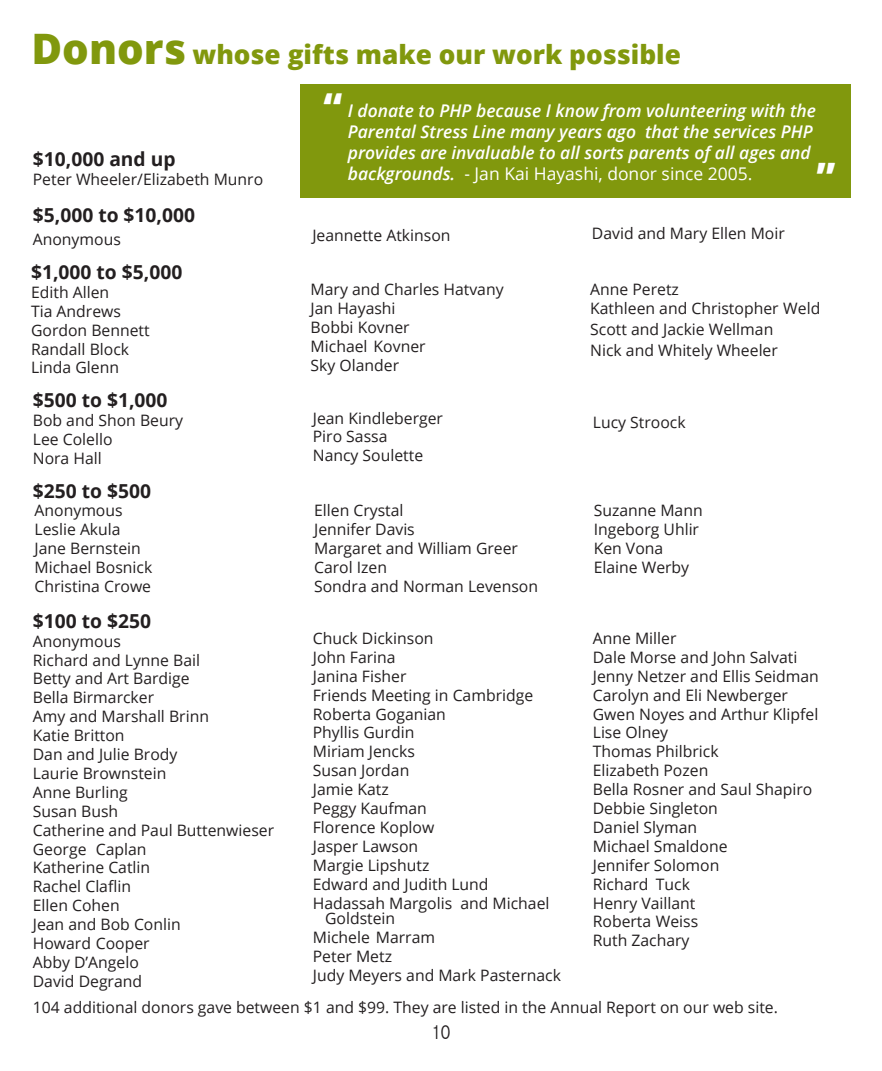
<style>
.page{position:relative;width:882px;height:1071px;background:#fff}
.page>*{position:absolute;margin:0;border:0;box-sizing:border-box;transform-origin:0 0}
.t1{font:800 38.5px "Open Sans";color:#fff}
.t2{font:800 26.25px "Open Sans";color:#81980d}
.t3{font:300 condensed 21px "Abadi";color:#231f20}
.t4{font:700 19.25px "Open Sans";color:#231f20}
.t5{font:italic 600 17.5px/21px "Open Sans";color:#fff}
.t6{font:15.75px/18.9px "Open Sans";color:#231f20}
.s1{font-size:42px}
.s2{font-weight:400;font-style:normal}
</style>
<div class="page">
<div style="left:300px;top:84px;width:550px;height:113px;background:#81980d"></div>
<p class="t2" style="left:32px;top:34px;width:651px"><span class="s1">Donors</span> whose gifts make our work possible</p>
<p class="t1" style="left:323px;top:77px;width:21px">“</p>
<p class="t5" style="left:348px;top:100px;width:470px">I donate to PHP because I know from volunteering with the Parental Stress Line many years ago that the services PHP provides are invaluable to all sorts parents of all ages and backgrounds. <span class="s2">- Jan Kai Hayashi, donor since 2005.</span></p>
<p class="t4" style="left:33px;top:146px;width:144px">$10,000 and up</p>
<p class="t6" style="left:33px;top:170px;width:232px">Peter Wheeler/Elizabeth Munro</p>
<p class="t4" style="left:33px;top:202px;width:164px">$5,000 to $10,000</p>
<p class="t6" style="left:33px;top:230px;width:90px">Anonymous</p>
<p class="t6" style="left:312px;top:226px;width:140px">Jeannette Atkinson</p>
<p class="t6" style="left:592px;top:223px;width:194px">David and Mary Ellen Moir</p>
<p class="t4" style="left:31px;top:258px;width:153px">$1,000 to $5,000</p>
<p class="t6" style="left:31px;top:282px;width:80px">Edith Allen</p>
<p class="t6" style="left:31px;top:301px;width:91px">Tia Andrews</p>
<p class="t6" style="left:31px;top:320px;width:120px">Gordon Bennett</p>
<p class="t6" style="left:31px;top:339px;width:100px">Randall Block<br>Linda Glenn</p>
<p class="t1" style="left:836px;top:189px;width:21px;rotate:-180deg">“</p>
<p class="t6" style="left:311px;top:280px;width:195px">Mary and Charles Hatvany</p>
<p class="t6" style="left:311px;top:299px;width:86px">Jan Hayashi</p>
<p class="t6" style="left:311px;top:317px;width:101px">Bobbi Kovner</p>
<p class="t6" style="left:311px;top:336px;width:117px">Michael Kovner</p>
<p class="t6" style="left:311px;top:355px;width:90px">Sky Olander</p>
<p class="t6" style="left:590px;top:280px;width:90px">Anne Peretz</p>
<p class="t6" style="left:590px;top:299px;width:232px">Kathleen and Christopher Weld</p>
<p class="t6" style="left:590px;top:320px;width:185px">Scott and Jackie Wellman</p>
<p class="t6" style="left:590px;top:341px;width:189px">Nick and Whitely Wheeler</p>
<p class="t4" style="left:33px;top:387px;width:136px">$500 to $1,000</p>
<p class="t6" style="left:33px;top:411px;width:152px">Bob and Shon Beury<br>Lee Colello</p>
<p class="t6" style="left:33px;top:448px;width:71px">Nora Hall</p>
<p class="t4" style="left:33px;top:478px;width:120px">$250 to $500</p>
<p class="t6" style="left:35px;top:501px;width:90px">Anonymous<br>Leslie Akula</p>
<p class="t6" style="left:35px;top:539px;width:108px">Jane Bernstein</p>
<p class="t6" style="left:35px;top:557px;width:119px">Michael Bosnick</p>
<p class="t6" style="left:35px;top:576px;width:118px">Christina Crowe</p>
<p class="t4" style="left:33px;top:607px;width:120px">$100 to $250</p>
<p class="t6" style="left:33px;top:631px;width:90px">Anonymous</p>
<p class="t6" style="left:33px;top:650px;width:169px">Richard and Lynne Bail</p>
<p class="t6" style="left:33px;top:669px;width:158px">Betty and Art Bardige</p>
<p class="t6" style="left:33px;top:688px;width:123px">Bella Birmarcker</p>
<p class="t6" style="left:33px;top:707px;width:178px">Amy and Marshall Brinn</p>
<p class="t6" style="left:33px;top:726px;width:93px">Katie Britton</p>
<p class="t6" style="left:33px;top:744px;width:146px">Dan and Julie Brody</p>
<p class="t6" style="left:33px;top:763px;width:135px">Laurie Brownstein</p>
<p class="t6" style="left:33px;top:782px;width:96px">Anne Burling</p>
<p class="t6" style="left:33px;top:801px;width:87px">Susan Bush</p>
<p class="t6" style="left:33px;top:820px;width:243px">Catherine and Paul Buttenwieser<br>George Caplan</p>
<p class="t6" style="left:33px;top:858px;width:119px">Katherine Catlin</p>
<p class="t6" style="left:33px;top:877px;width:100px">Rachel Claflin</p>
<p class="t6" style="left:33px;top:896px;width:88px">Ellen Cohen</p>
<p class="t6" style="left:33px;top:915px;width:149px">Jean and Bob Conlin</p>
<p class="t6" style="left:33px;top:933px;width:118px">Howard Cooper</p>
<p class="t6" style="left:33px;top:952px;width:108px">Abby D’Angelo</p>
<p class="t6" style="left:33px;top:971px;width:111px">David Degrand</p>
<p class="t6" style="left:313px;top:408px;width:132px">Jean Kindleberger<br>Piro Sassa</p>
<p class="t6" style="left:313px;top:446px;width:112px">Nancy Soulette</p>
<p class="t6" style="left:314px;top:501px;width:91px">Ellen Crystal</p>
<p class="t6" style="left:314px;top:520px;width:102px">Jennifer Davis</p>
<p class="t6" style="left:314px;top:539px;width:205px">Margaret and William Greer</p>
<p class="t6" style="left:314px;top:557px;width:74px">Carol Izen</p>
<p class="t6" style="left:314px;top:576px;width:226px">Sondra and Norman Levenson</p>
<p class="t6" style="left:313px;top:628px;width:122px">Chuck Dickinson</p>
<p class="t6" style="left:313px;top:647px;width:84px">John Farina</p>
<p class="t6" style="left:313px;top:666px;width:222px">Janina Fisher<br>Friends Meeting in Cambridge</p>
<p class="t6" style="left:313px;top:704px;width:135px">Roberta Goganian</p>
<p class="t6" style="left:313px;top:723px;width:103px">Phyllis Gurdin</p>
<p class="t6" style="left:313px;top:742px;width:104px">Miriam Jencks</p>
<p class="t6" style="left:313px;top:761px;width:98px">Susan Jordan</p>
<p class="t6" style="left:313px;top:780px;width:77px">Jamie Katz</p>
<p class="t6" style="left:313px;top:798px;width:116px">Peggy Kaufman</p>
<p class="t6" style="left:313px;top:817px;width:123px">Florence Koplow</p>
<p class="t6" style="left:313px;top:836px;width:107px">Jasper Lawson</p>
<p class="t6" style="left:313px;top:855px;width:118px">Margie Lipshutz</p>
<p class="t6" style="left:313px;top:874px;width:177px">Edward and Judith Lund</p>
<p class="t6" style="left:325px;top:895px;width:226px;line-height:15.8px;text-indent:-12px">Hadassah Margolis and Michael<br>Goldstein</p>
<p class="t6" style="left:313px;top:928px;width:124px">Michele Marram</p>
<p class="t6" style="left:313px;top:947px;width:81px">Peter Metz</p>
<p class="t6" style="left:313px;top:965px;width:250px">Judy Meyers and Mark Pasternack</p>
<p class="t6" style="left:593px;top:412px;width:94px">Lucy Stroock</p>
<p class="t6" style="left:594px;top:501px;width:111px">Suzanne Mann</p>
<p class="t6" style="left:594px;top:520px;width:107px">Ingeborg Uhlir</p>
<p class="t6" style="left:594px;top:539px;width:71px">Ken Vona</p>
<p class="t6" style="left:594px;top:557px;width:97px">Elaine Werby</p>
<p class="t6" style="left:593px;top:628px;width:85px">Anne Miller</p>
<p class="t6" style="left:593px;top:647px;width:206px">Dale Morse and John Salvati</p>
<p class="t6" style="left:593px;top:666px;width:228px">Jenny Netzer and Ellis Seidman</p>
<p class="t6" style="left:593px;top:685px;width:227px">Carolyn and Eli Newberger<br>Gwen Noyes and Arthur Klipfel</p>
<p class="t6" style="left:593px;top:723px;width:77px">Lise Olney</p>
<p class="t6" style="left:593px;top:742px;width:127px">Thomas Philbrick</p>
<p class="t6" style="left:593px;top:761px;width:117px">Elizabeth Pozen</p>
<p class="t6" style="left:593px;top:780px;width:221px">Bella Rosner and Saul Shapiro</p>
<p class="t6" style="left:593px;top:798px;width:127px">Debbie Singleton</p>
<p class="t6" style="left:593px;top:817px;width:106px">Daniel Slyman</p>
<p class="t6" style="left:593px;top:836px;width:136px">Michael Smaldone</p>
<p class="t6" style="left:593px;top:855px;width:128px">Jennifer Solomon</p>
<p class="t6" style="left:593px;top:874px;width:99px">Richard Tuck</p>
<p class="t6" style="left:593px;top:893px;width:104px">Henry Vaillant</p>
<p class="t6" style="left:593px;top:912px;width:107px">Roberta Weiss</p>
<p class="t6" style="left:593px;top:931px;width:98px">Ruth Zachary</p>
<p class="t6" style="left:33px;top:997px;width:747px">104 additional donors gave between $1 and $99. They are listed in the Annual Report on our web site.</p>
<p class="t3" style="left:431px;top:1020px;width:21px">10</p>
</div>
